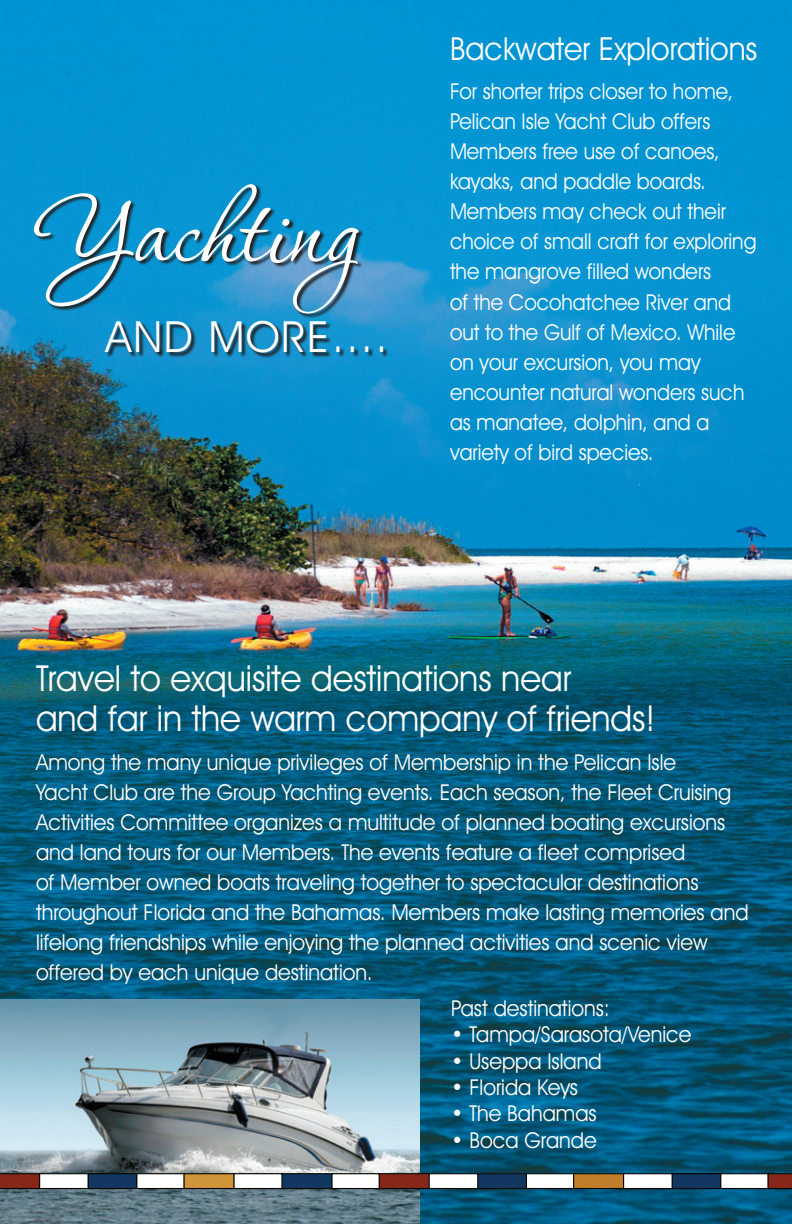
<style>
.page{position:relative;width:792px;height:1224px;background:#fff}
.page>*{position:absolute;margin:0;border:0;box-sizing:border-box;transform-origin:0 0}
.t1{font:129.6px "P22 Corinthia";color:#fff}
.t2{font:43.2px "Avant Garde IT Cby BT";letter-spacing:.04em;color:#fff}
.t3{font:36px/40px "Avant Garde IT Cby BT";color:#fff;scale:.95 1}
.t4{font:32px "Avant Garde IT Cby BT";color:#fff;scale:.95 1}
.t5{font:22px/30px "Avant Garde IT Cby BT";color:#fff;scale:.95 1}
.t6{font:22px/30px "Avant Garde IT Cby BT";color:#fff;scale:.93 1}
</style>
<div class="page">
<img style="left:0;top:0;width:792px;height:1224px">
<img style="left:0;top:999px;width:419px;height:225px">
<div style="left:0;top:1173px;width:792px;height:16px;background:#fff"></div>
<div style="left:0;top:1174px;width:40px;height:14px;background:#87271a"></div>
<div style="left:88px;top:1174px;width:49px;height:15px;background:#123862"></div>
<div style="left:184px;top:1174px;width:50px;height:15px;background:#d09439"></div>
<svg style="left:136px;top:1174px;width:1px;height:14px"></svg>
<svg style="left:39px;top:1174px;width:1px;height:14px"></svg>
<svg style="left:233px;top:1174px;width:2px;height:14px"></svg>
<svg style="left:88px;top:1174px;width:1px;height:14px"></svg>
<svg style="left:183px;top:1174px;width:2px;height:14px"></svg>
<div style="left:282px;top:1174px;width:50px;height:15px;background:#123862"></div>
<div style="left:478px;top:1174px;width:48px;height:14px;background:#123862"></div>
<div style="left:672px;top:1174px;width:49px;height:15px;background:#123862"></div>
<div style="left:379px;top:1174px;width:50px;height:15px;background:#87271a"></div>
<div style="left:574px;top:1174px;width:50px;height:15px;background:#c17e2a"></div>
<div style="left:768px;top:1174px;width:24px;height:15px;background:#87271a"></div>
<svg style="left:331px;top:1174px;width:2px;height:14px"></svg>
<svg style="left:281px;top:1174px;width:2px;height:14px"></svg>
<svg style="left:526px;top:1174px;width:1px;height:14px"></svg>
<svg style="left:720px;top:1174px;width:1px;height:14px"></svg>
<svg style="left:429px;top:1174px;width:1px;height:14px"></svg>
<svg style="left:623px;top:1174px;width:1px;height:14px"></svg>
<svg style="left:477px;top:1174px;width:1px;height:14px"></svg>
<svg style="left:672px;top:1174px;width:1px;height:14px"></svg>
<svg style="left:379px;top:1174px;width:1px;height:14px"></svg>
<svg style="left:573px;top:1174px;width:1px;height:14px"></svg>
<svg style="left:767px;top:1174px;width:2px;height:14px"></svg>
<hr style="left:0;top:1173px;width:792px;height:1px;background:#050504">
<hr style="left:0;top:1188px;width:792px;height:1px;background:#050504">
<svg style="left:34px;top:185px;width:355px;height:173px;background:#1787bc"></svg>
<h1 class="t1" style="left:36px;top:164px;width:325px">Yachting</h1>
<h2 class="t2" style="left:106px;top:310px;width:283px">AND MORE….</h2>
<h3 class="t4" style="left:450px;top:30px;width:325px">Backwater Explorations</h3>
<p class="t6" style="left:450px;top:76px;width:331px">For shorter trips closer to home,<br>Pelican Isle Yacht Club offers<br>Members free use of canoes, kayaks, and paddle boards.<br>Members may check out their choice of small craft for exploring the mangrove filled wonders<br>of the Cocohatchee River and out to the Gulf of Mexico. While on your excursion, you may encounter natural wonders such as manatee, dolphin, and a variety of bird species.</p>
<h3 class="t3" style="left:36px;top:658px;width:653px">Travel to exquisite destinations near<br>and far in the warm company of friends!</h3>
<p class="t5" style="left:36px;top:747px;width:752px">Among the many unique privileges of Membership in the Pelican Isle<br>Yacht Club are the Group Yachting events. Each season, the Fleet Cruising Activities Committee organizes a multitude of planned boating excursions and land tours for our Members. The events feature a fleet comprised<br>of Member owned boats traveling together to spectacular destinations throughout Florida and the Bahamas. Members make lasting memories and lifelong friendships while enjoying the planned activities and scenic view offered by each unique destination.</p>
<p class="t5" style="left:451px;top:993px;width:169px">Past destinations:</p>
<p class="t5" style="left:451px;top:1019px;width:255px">• Tampa/Sarasota/Venice</p>
<p class="t5" style="left:451px;top:1046px;width:160px">• Useppa Island</p>
<p class="t5" style="left:451px;top:1072px;width:135px">• Florida Keys</p>
<p class="t5" style="left:451px;top:1098px;width:155px">• The Bahamas</p>
<p class="t5" style="left:451px;top:1125px;width:155px">• Boca Grande</p>
</div>
